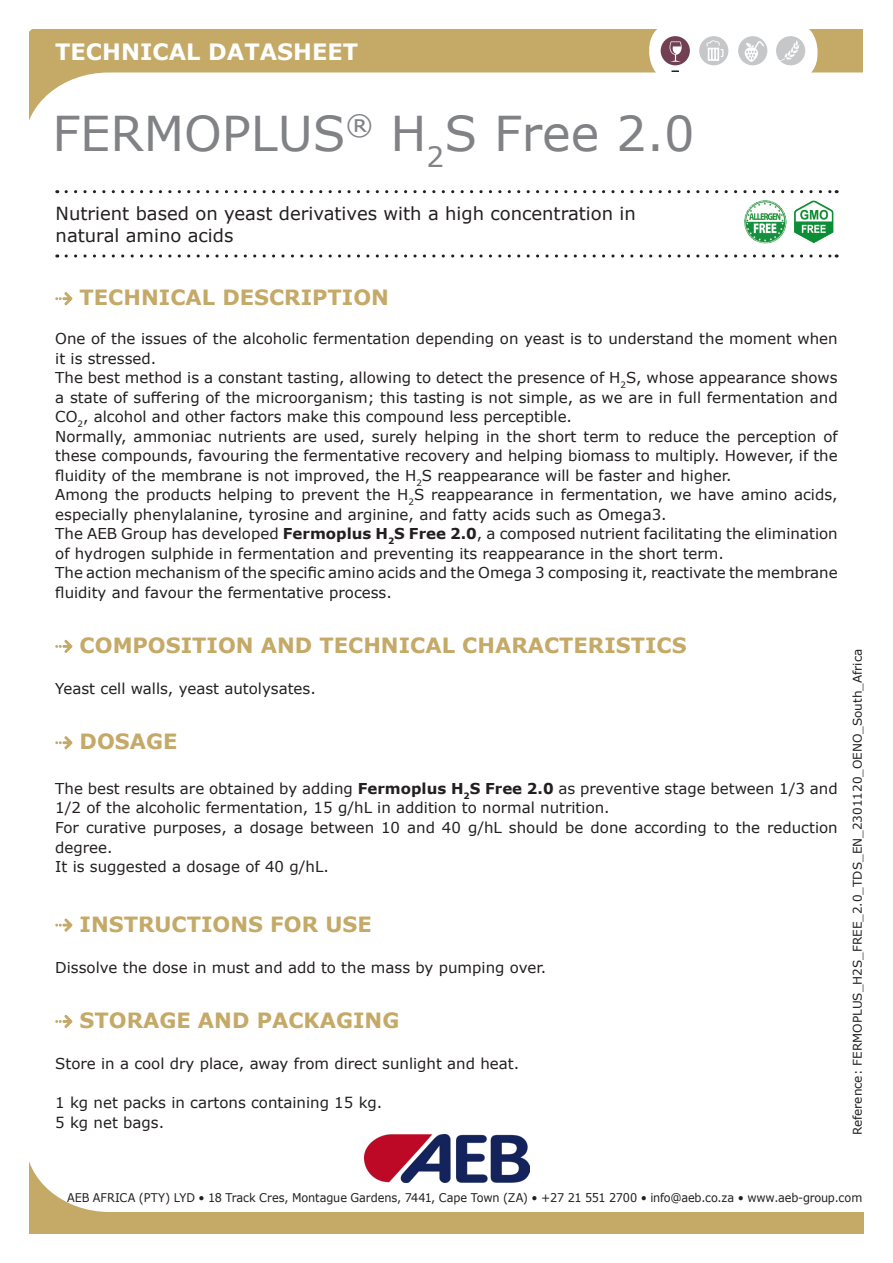
<style>
.page{position:relative;width:893px;height:1263px;background:#fff}
.page>*{position:absolute;margin:0;border:0;box-sizing:border-box;transform-origin:0 0}
.t1{font:48px "Verdana";color:#808285}
.t2{font:700 22.5px "Verdana";color:#fff}
.t3{font:700 21px "Verdana";color:#c4a967}
.t4{font:18px/21.6px "Verdana";color:#231f20}
.t5{font:15px/19.5px "Verdana";color:#231f20}
.t6{font:12px "Verdana";color:#231f20;scale:.94 1}
.t7{font:12px "Verdana";color:#231f20}
.s1{font-weight:700}
</style>
<div class="page">
<svg style="left:30px;top:1161px;width:834px;height:72px"></svg>
<svg style="left:66px;top:190px;width:771px;height:3px"></svg>
<svg style="left:66px;top:254px;width:771px;height:4px"></svg>
<svg style="left:29px;top:30px;width:834px;height:91px"></svg>
<div style="left:649px;top:21px;width:167px;height:61px;background:#fff;border-radius:28px"></div>
<div style="left:650px;top:22px;width:167px;height:60px;background:#fff;border-radius:28px"></div>
<svg style="left:671px;top:70px;width:8px;height:2px"></svg>
<div style="left:776px;top:36px;width:29px;height:29px;background:#c6c7c8;border-radius:50%"></div>
<svg style="left:780px;top:40px;width:20px;height:21px"></svg>
<div style="left:738px;top:36px;width:29px;height:29px;background:#c6c7c8;border-radius:50%"></div>
<div style="left:661px;top:36px;width:29px;height:29px;background:#724053;border-radius:50%"></div>
<div style="left:699px;top:36px;width:29px;height:29px;background:#c6c7c8;border-radius:50%"></div>
<svg style="left:706px;top:40px;width:17px;height:21px"></svg>
<svg style="left:670px;top:41px;width:12px;height:21px"></svg>
<svg style="left:745px;top:41px;width:19px;height:21px"></svg>
<img style="left:365px;top:1134px;width:164px;height:48px">
<svg style="left:55px;top:292px;width:17px;height:13px"></svg>
<svg style="left:55px;top:640px;width:17px;height:13px"></svg>
<svg style="left:55px;top:736px;width:17px;height:13px"></svg>
<svg style="left:55px;top:918px;width:17px;height:14px"></svg>
<svg style="left:55px;top:1015px;width:17px;height:13px"></svg>
<img style="left:744px;top:200px;width:90px;height:44px">
<h2 class="t2" style="left:55px;top:36px;width:304px">TECHNICAL DATASHEET</h2>
<p class="t1" style="left:52px;top:101px;width:644px">FERMOPLUS<sup>®</sup> H<sub>2</sub>S Free 2.0</p>
<p class="t4" style="left:56px;top:203px;width:582px">Nutrient based on yeast derivatives with a high concentration in natural amino acids</p>
<p class="t3" style="left:80px;top:283px;width:311px">TECHNICAL DESCRIPTION</p>
<p class="t5" style="left:55px;top:329px;width:784px">One of the issues of the alcoholic fermentation depending on yeast is to understand the moment when it is stressed.</p>
<p class="t5" style="left:55px;top:368px;width:784px;text-align:justify">The best method is a constant tasting, allowing to detect the presence of H<sub>2</sub>S, whose appearance shows a state of suffering of the microorganism; this tasting is not simple, as we are in full fermentation and CO<sub>2</sub>, alcohol and other factors make this compound less perceptible.</p>
<p class="t5" style="left:55px;top:426px;width:784px;text-align:justify">Normally, ammoniac nutrients are used, surely helping in the short term to reduce the perception of these compounds, favouring the fermentative recovery and helping biomass to multiply. However, if the fluidity of the membrane is not improved, the H<sub>2</sub>S reappearance will be faster and higher.</p>
<p class="t5" style="left:55px;top:485px;width:784px">Among the products helping to prevent the H<sub>2</sub>S reappearance in fermentation, we have amino acids, especially phenylalanine, tyrosine and arginine, and fatty acids such as Omega3.</p>
<p class="t5" style="left:55px;top:524px;width:784px">The AEB Group has developed <span class="s1">Fermoplus H</span><sub>2</sub><span class="s1">S Free 2.0</span>, a composed nutrient facilitating the elimination of hydrogen sulphide in fermentation and preventing its reappearance in the short term.</p>
<p class="t5" style="left:55px;top:563px;width:784px">The action mechanism of the specific amino acids and the Omega 3 composing it, reactivate the membrane fluidity and favour the fermentative process.</p>
<p class="t3" style="left:80px;top:630px;width:608px">COMPOSITION AND TECHNICAL CHARACTERISTICS</p>
<p class="t5" style="left:55px;top:679px;width:262px">Yeast cell walls, yeast autolysates.</p>
<p class="t3" style="left:80px;top:727px;width:99px">DOSAGE</p>
<p class="t5" style="left:55px;top:779px;width:784px">The best results are obtained by adding <span class="s1">Fermoplus H</span><sub>2</sub><span class="s1">S Free 2.0</span> as preventive stage between 1/3 and<br>1/2 of the alcoholic fermentation, 15 g/hL in addition to normal nutrition.</p>
<p class="t5" style="left:55px;top:818px;width:784px">For curative purposes, a dosage between 10 and 40 g/hL should be done according to the reduction degree.</p>
<p class="t5" style="left:55px;top:857px;width:275px">It is suggested a dosage of 40 g/hL.</p>
<p class="t3" style="left:80px;top:909px;width:294px">INSTRUCTIONS FOR USE</p>
<p class="t5" style="left:55px;top:957px;width:492px">Dissolve the dose in must and add to the mass by pumping over.</p>
<p class="t3" style="left:80px;top:1005px;width:321px">STORAGE AND PACKAGING</p>
<p class="t5" style="left:55px;top:1054px;width:465px">Store in a cool dry place, away from direct sunlight and heat.</p>
<p class="t5" style="left:55px;top:1093px;width:329px">1 kg net packs in cartons containing 15 kg.</p>
<p class="t5" style="left:55px;top:1112px;width:110px">5 kg net bags.</p>
<p class="t7" style="left:849px;top:1135px;width:488px;rotate:-90deg">Reference: FERMOPLUS_H2S_FREE_2.0_TDS_EN_2301120_OENO_South_Africa</p>
<p class="t6" style="left:67px;top:1189px;width:847px">AEB AFRICA (PTY) LYD • 18 Track Cres, Montague Gardens, 7441, Cape Town (ZA) • +27 21 551 2700 • info@aeb.co.za • www.aeb-group.com</p>
</div>
